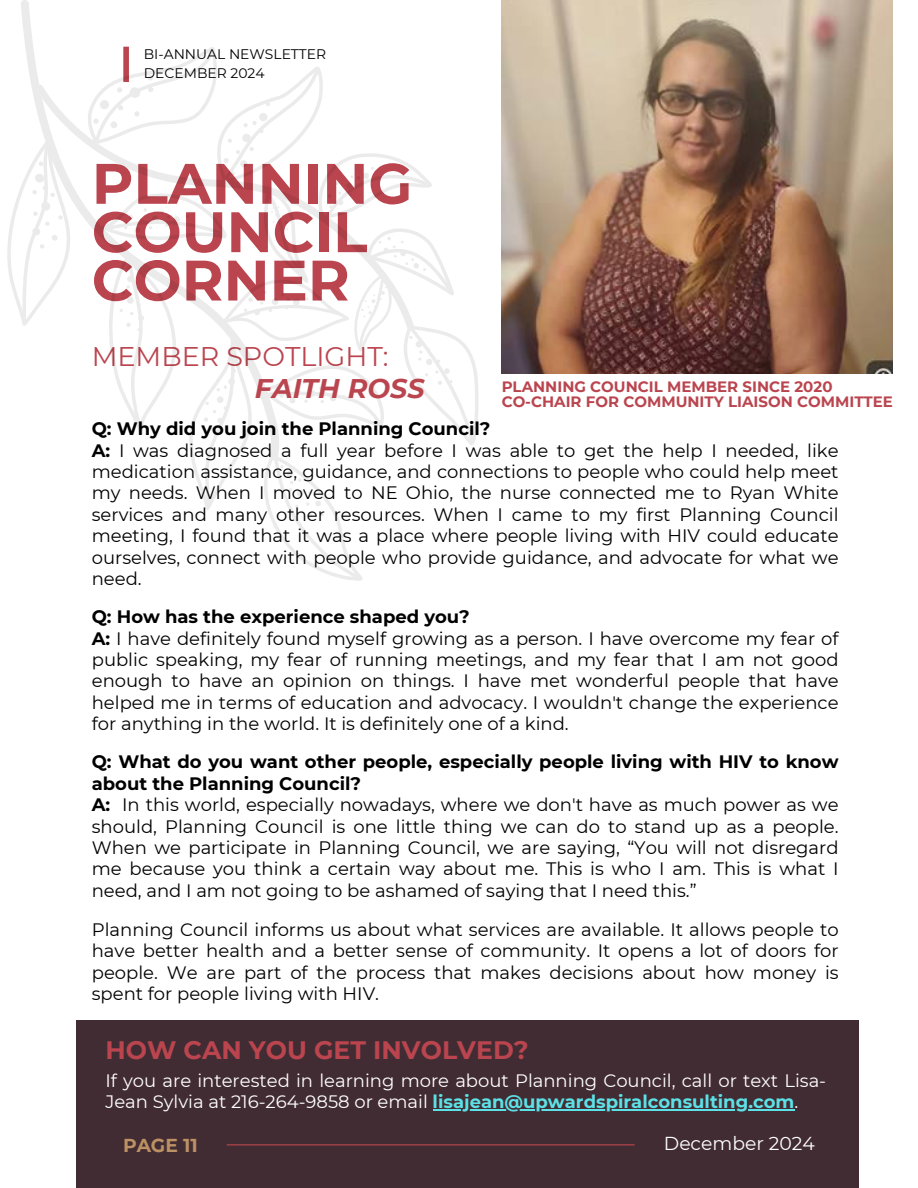
<style>
.page{position:relative;width:918px;height:1188px;background:#fff}
.page>*{position:absolute;margin:0;border:0;box-sizing:border-box;transform-origin:0 0}
.t1{font:700 57px/48.3px "Montserrat";color:#ba454f}
.t2{font:27px "Montserrat";color:#ba454f}
.t3{font:italic 700 27px "Montserrat";color:#ba454f}
.t4{font:700 25.2px "Montserrat";color:#ba454f}
.t5{font:18.75px "Montserrat";color:#fff}
.t6{font:700 18.75px "Montserrat";color:#bc9163}
.t7{font:18px/21.3px "Montserrat";color:#000}
.t8{font:18px/21.3px "Montserrat";color:#fff}
.t9{font:700 15px/14.7px "Montserrat";color:#ba454f}
.t10{font:13.95px "Montserrat";color:#000}
.s1{font-weight:700}
.s2{font-weight:700;color:#5ce1e6}
</style>
<div class="page">
<div style="left:76px;top:1020px;width:783px;height:168px;background:#422c33"></div>
<img style="left:502px;top:0;width:390px;height:374px">
<hr style="left:227px;top:1144px;width:408px;height:1px;background:#ba454f">
<svg style="left:7px;top:44px;width:472px;height:536px"></svg>
<hr style="left:433px;top:1109px;width:361px;height:1px;background:#5ce1e6">
<h4 class="t10" style="left:144px;top:46px;width:184px">BI-ANNUAL NEWSLETTER</h4>
<h5 class="t10" style="left:144px;top:65px;width:122px">DECEMBER 2024</h5>
<p class="t1" style="left:92px;top:159px;width:322px">PLANNING<br>COUNCIL<br>CORNER</p>
<h1 class="t2" style="left:92px;top:340px;width:298px">MEMBER SPOTLIGHT:</h1>
<h2 class="t3" style="left:255px;top:372px;width:171px">FAITH ROSS</h2>
<p class="t9" style="left:502px;top:380px;width:393px">PLANNING COUNCIL MEMBER SINCE 2020<br>CO-CHAIR FOR COMMUNITY LIAISON COMMITTEE</p>
<p class="t7" style="left:92px;top:418px;width:748px"><span class="s1">Q: Why did you join the Planning Council?<br>A:</span> I was diagnosed a full year before I was able to get the help I needed, like medication assistance, guidance, and connections to people who could help meet my needs. When I moved to NE Ohio, the nurse connected me to Ryan White services and many other resources. When I came to my first Planning Council meeting, I found that it was a place where people living with HIV could educate ourselves, connect with people who provide guidance, and advocate for what we need.</p>
<h6 class="t7" style="left:92px;top:606px;width:748px"><span class="s1">Q: How has the experience shaped you?<br>A:</span> I have definitely found myself growing as a person. I have overcome my fear of public speaking, my fear of running meetings, and my fear that I am not good enough to have an opinion on things. I have met wonderful people that have helped me in terms of education and advocacy. I wouldn't change the experience for anything in the world. It is definitely one of a kind.</h6>
<h5 class="t7" style="left:92px;top:751px;width:748px"><span class="s1">Q: What do you want other people, especially people living with HIV to know about the Planning Council?<br>A:</span> In this world, especially nowadays, where we don't have as much power as we should, Planning Council is one little thing we can do to stand up as a people.<br>When we participate in Planning Council, we are saying, “You will not disregard me because you think a certain way about me. This is who I am. This is what I need, and I am not going to be ashamed of saying that I need this.”</h5>
<h5 class="t7" style="left:92px;top:919px;width:748px;text-align:justify">Planning Council informs us about what services are available. It allows people to have better health and a better sense of community. It opens a lot of doors for people. We are part of the process that makes decisions about how money is spent for people living with HIV.</h5>
<h2 class="t4" style="left:105px;top:1035px;width:425px">HOW CAN YOU GET INVOLVED?</h2>
<h5 class="t8" style="left:105px;top:1070px;width:722px">If you are interested in learning more about Planning Council, call or text Lisa-<br>Jean Sylvia at 216-264-9858 or email <span class="s2">lisajean@upwardspiralconsulting.com</span>.</h5>
<p class="t6" style="left:123px;top:1134px;width:76px">PAGE 11</p>
<h3 class="t5" style="left:664px;top:1132px;width:153px">December 2024</h3>
</div>
